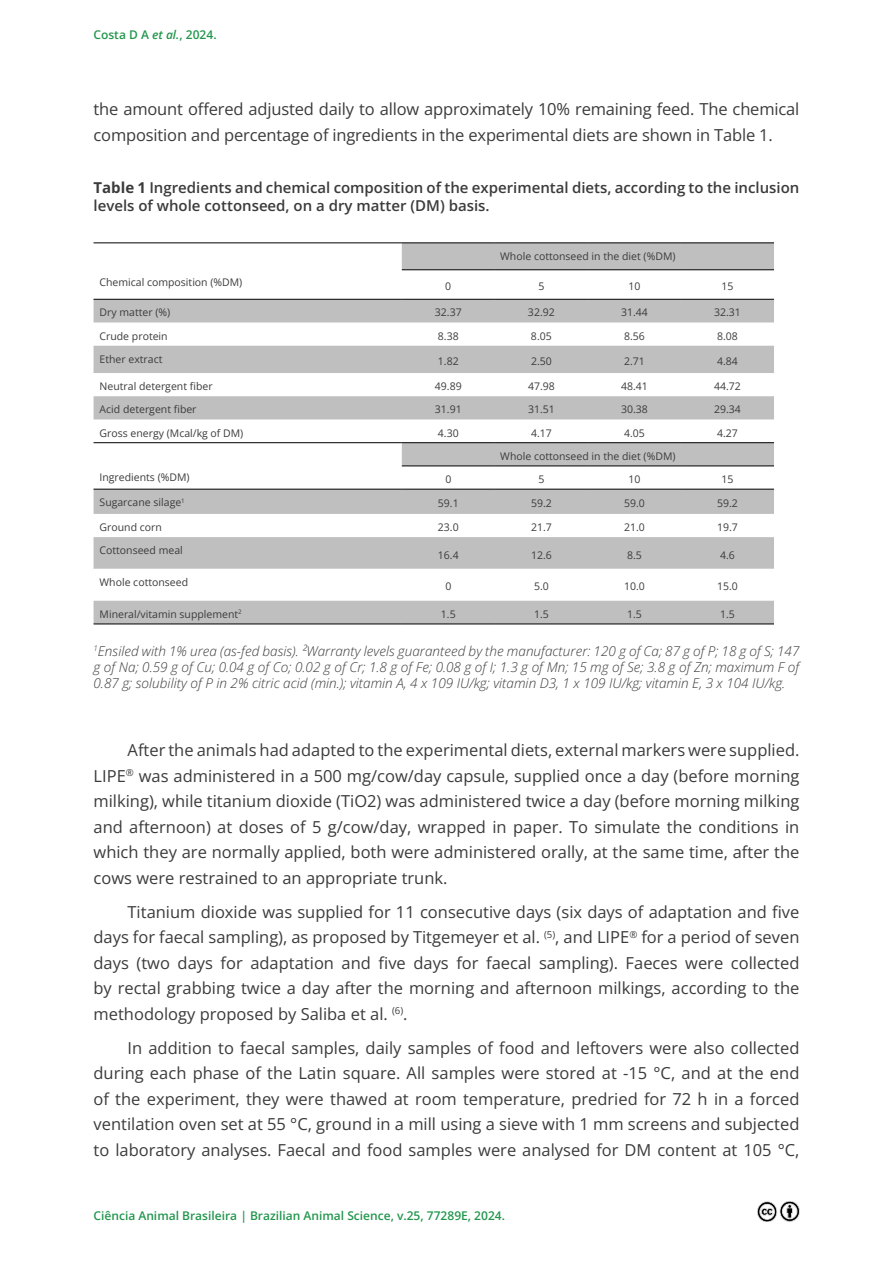
<style>
.page{position:relative;width:893px;height:1263px;background:#fff}
.page>*{position:absolute;margin:0;border:0;box-sizing:border-box;transform-origin:0 0}
.t1{font:16.5px/25.5px "Open Sans";letter-spacing:-.01em;color:#3c3b3b;text-align:justify}
.t2{font:600 15px/18px "Open Sans";color:#3c3b3b}
.t3{font:italic 300 13.5px/16.2px "Open Sans";color:#3c3b3b;text-align:justify}
.t4{font:600 12px "Open Sans";color:#22964d}
.t5{font:10.5px "Open Sans";color:#3c3b3b}
.s1{font-style:italic}
.s2{font-weight:700}
</style>
<div class="page">
<img style="left:757px;top:1201px;width:43px;height:20px">
<svg style="left:94px;top:243px;width:680px;height:381px"></svg>
<hr style="left:94px;top:242px;width:308px;height:1px;background:#000">
<hr style="left:94px;top:299px;width:308px;height:1px;background:#000">
<hr style="left:402px;top:299px;width:93px;height:1px;background:#000">
<hr style="left:495px;top:299px;width:93px;height:1px;background:#000">
<hr style="left:588px;top:299px;width:93px;height:1px;background:#000">
<hr style="left:681px;top:299px;width:93px;height:1px;background:#000">
<hr style="left:402px;top:242px;width:93px;height:1px;background:#000">
<hr style="left:495px;top:242px;width:93px;height:1px;background:#000">
<hr style="left:588px;top:242px;width:93px;height:1px;background:#000">
<hr style="left:681px;top:242px;width:93px;height:1px;background:#000">
<hr style="left:402px;top:269px;width:93px;height:1px;background:#000">
<hr style="left:495px;top:269px;width:93px;height:1px;background:#000">
<hr style="left:588px;top:269px;width:93px;height:1px;background:#000">
<hr style="left:681px;top:269px;width:93px;height:1px;background:#000">
<hr style="left:94px;top:442px;width:308px;height:1px;background:#000">
<hr style="left:94px;top:489px;width:308px;height:1px;background:#000">
<hr style="left:402px;top:442px;width:93px;height:1px;background:#000">
<hr style="left:495px;top:442px;width:93px;height:1px;background:#000">
<hr style="left:588px;top:442px;width:93px;height:1px;background:#000">
<hr style="left:681px;top:442px;width:93px;height:1px;background:#000">
<hr style="left:402px;top:465px;width:93px;height:1px;background:#000">
<hr style="left:495px;top:465px;width:93px;height:1px;background:#000">
<hr style="left:588px;top:465px;width:93px;height:1px;background:#000">
<hr style="left:681px;top:465px;width:93px;height:1px;background:#000">
<hr style="left:402px;top:489px;width:93px;height:1px;background:#000">
<hr style="left:495px;top:489px;width:93px;height:1px;background:#000">
<hr style="left:588px;top:489px;width:93px;height:1px;background:#000">
<hr style="left:681px;top:489px;width:93px;height:1px;background:#000">
<hr style="left:94px;top:624px;width:308px;height:1px;background:#000">
<hr style="left:402px;top:624px;width:93px;height:1px;background:#000">
<hr style="left:495px;top:624px;width:93px;height:1px;background:#000">
<hr style="left:588px;top:624px;width:93px;height:1px;background:#000">
<hr style="left:681px;top:624px;width:93px;height:1px;background:#000">
<p class="t4" style="left:94px;top:26px;width:125px">Costa D A <span class="s1">et al.</span>, 2024.</p>
<p class="t1" style="left:94px;top:96px;width:707px">the amount offered adjusted daily to allow approximately 10% remaining feed. The chemical composition and percentage of ingredients in the experimental diets are shown in Table 1.</p>
<p class="t2" style="left:94px;top:178px;width:707px"><span class="s2">Table 1</span> Ingredients and chemical composition of the experimental diets, according to the inclusion levels of whole cottonseed, on a dry matter (DM) basis.</p>
<p class="t5" style="left:100px;top:275px;width:144px">Chemical composition (%DM)</p>
<p class="t5" style="left:500px;top:249px;width:177px">Whole cottonseed in the diet (%DM)</p>
<p class="t5" style="left:445px;top:279px;width:8px">0</p>
<p class="t5" style="left:538px;top:279px;width:8px">5</p>
<p class="t5" style="left:628px;top:279px;width:14px">10</p>
<p class="t5" style="left:721px;top:279px;width:14px">15</p>
<p class="t5" style="left:100px;top:305px;width:72px">Dry matter (%)</p>
<p class="t5" style="left:435px;top:305px;width:28px">32.37</p>
<p class="t5" style="left:528px;top:305px;width:28px">32.92</p>
<p class="t5" style="left:621px;top:305px;width:28px">31.44</p>
<p class="t5" style="left:714px;top:305px;width:28px">32.31</p>
<p class="t5" style="left:100px;top:329px;width:70px">Crude protein</p>
<p class="t5" style="left:438px;top:329px;width:22px">8.38</p>
<p class="t5" style="left:531px;top:329px;width:22px">8.05</p>
<p class="t5" style="left:624px;top:329px;width:22px">8.56</p>
<p class="t5" style="left:717px;top:329px;width:22px">8.08</p>
<p class="t5" style="left:100px;top:352px;width:64px">Ether extract</p>
<p class="t5" style="left:438px;top:354px;width:22px">1.82</p>
<p class="t5" style="left:531px;top:354px;width:22px">2.50</p>
<p class="t5" style="left:624px;top:354px;width:22px">2.71</p>
<p class="t5" style="left:717px;top:354px;width:22px">4.84</p>
<p class="t5" style="left:100px;top:379px;width:115px">Neutral detergent fiber</p>
<p class="t5" style="left:435px;top:379px;width:28px">49.89</p>
<p class="t5" style="left:528px;top:379px;width:28px">47.98</p>
<p class="t5" style="left:621px;top:379px;width:28px">48.41</p>
<p class="t5" style="left:714px;top:379px;width:28px">44.72</p>
<p class="t5" style="left:100px;top:402px;width:99px">Acid detergent fiber</p>
<p class="t5" style="left:435px;top:402px;width:28px">31.91</p>
<p class="t5" style="left:528px;top:402px;width:28px">31.51</p>
<p class="t5" style="left:621px;top:402px;width:28px">30.38</p>
<p class="t5" style="left:714px;top:402px;width:28px">29.34</p>
<p class="t5" style="left:100px;top:426px;width:145px">Gross energy (Mcal/kg of DM)</p>
<p class="t5" style="left:438px;top:426px;width:22px">4.30</p>
<p class="t5" style="left:531px;top:426px;width:22px">4.17</p>
<p class="t5" style="left:624px;top:426px;width:22px">4.05</p>
<p class="t5" style="left:717px;top:426px;width:22px">4.27</p>
<p class="t5" style="left:100px;top:470px;width:92px">Ingredients (%DM)</p>
<p class="t5" style="left:500px;top:449px;width:177px">Whole cottonseed in the diet (%DM)</p>
<p class="t5" style="left:445px;top:472px;width:8px">0</p>
<p class="t5" style="left:538px;top:472px;width:8px">5</p>
<p class="t5" style="left:628px;top:472px;width:14px">10</p>
<p class="t5" style="left:721px;top:472px;width:14px">15</p>
<p class="t5" style="left:100px;top:495px;width:87px">Sugarcane silage<sup>1</sup></p>
<p class="t5" style="left:438px;top:496px;width:22px">59.1</p>
<p class="t5" style="left:531px;top:496px;width:22px">59.2</p>
<p class="t5" style="left:624px;top:496px;width:22px">59.0</p>
<p class="t5" style="left:717px;top:496px;width:22px">59.2</p>
<p class="t5" style="left:100px;top:520px;width:64px">Ground corn</p>
<p class="t5" style="left:438px;top:520px;width:22px">23.0</p>
<p class="t5" style="left:531px;top:520px;width:22px">21.7</p>
<p class="t5" style="left:624px;top:520px;width:22px">21.0</p>
<p class="t5" style="left:717px;top:520px;width:22px">19.7</p>
<p class="t5" style="left:100px;top:543px;width:85px">Cottonseed meal</p>
<p class="t5" style="left:438px;top:547px;width:22px">16.4</p>
<p class="t5" style="left:531px;top:547px;width:22px">12.6</p>
<p class="t5" style="left:627px;top:547px;width:16px">8.5</p>
<p class="t5" style="left:720px;top:547px;width:16px">4.6</p>
<p class="t5" style="left:100px;top:575px;width:90px">Whole cottonseed</p>
<p class="t5" style="left:445px;top:579px;width:8px">0</p>
<p class="t5" style="left:534px;top:579px;width:16px">5.0</p>
<p class="t5" style="left:624px;top:579px;width:22px">10.0</p>
<p class="t5" style="left:717px;top:579px;width:22px">15.0</p>
<p class="t5" style="left:100px;top:607px;width:144px">Mineral/vitamin supplement<sup>2</sup></p>
<p class="t5" style="left:441px;top:607px;width:16px">1.5</p>
<p class="t5" style="left:534px;top:607px;width:16px">1.5</p>
<p class="t5" style="left:627px;top:607px;width:16px">1.5</p>
<p class="t5" style="left:720px;top:607px;width:16px">1.5</p>
<p class="t3" style="left:94px;top:642px;width:707px"><sup>1</sup>Ensiled with 1% urea (as-fed basis). ²Warranty levels guaranteed by the manufacturer: 120 g of Ca; 87 g of P; 18 g of S; 147 g of Na; 0.59 g of Cu; 0.04 g of Co; 0.02 g of Cr; 1.8 g of Fe; 0.08 g of I; 1.3 g of Mn; 15 mg of Se; 3.8 g of Zn; maximum F of 0.87 g; solubility of P in 2% citric acid (min.); vitamin A, 4 x 109 IU/kg; vitamin D3, 1 x 109 IU/kg; vitamin E, 3 x 104 IU/kg.</p>
<p class="t1" style="left:94px;top:737px;width:707px;text-indent:34px">After the animals had adapted to the experimental diets, external markers were supplied.<br>LIPE<sup>®</sup> was administered in a 500 mg/cow/day capsule, supplied once a day (before morning milking), while titanium dioxide (TiO2) was administered twice a day (before morning milking and afternoon) at doses of 5 g/cow/day, wrapped in paper. To simulate the conditions in which they are normally applied, both were administered orally, at the same time, after the cows were restrained to an appropriate trunk.</p>
<p class="t1" style="left:94px;top:898px;width:707px;text-indent:34px">Titanium dioxide was supplied for 11 consecutive days (six days of adaptation and five days for faecal sampling), as proposed by Titgemeyer et al. <sup>(5)</sup>, and LIPE<sup>®</sup> for a period of seven days (two days for adaptation and five days for faecal sampling). Faeces were collected by rectal grabbing twice a day after the morning and afternoon milkings, according to the methodology proposed by Saliba et al. <sup>(6)</sup>.</p>
<p class="t1" style="left:94px;top:1034px;width:707px;text-indent:34px">In addition to faecal samples, daily samples of food and leftovers were also collected during each phase of the Latin square. All samples were stored at -15 °C, and at the end of the experiment, they were thawed at room temperature, predried for 72 h in a forced ventilation oven set at 55 °C, ground in a mill using a sieve with 1 mm screens and subjected to laboratory analyses. Faecal and food samples were analysed for DM content at 105 °C,</p>
<p class="t4" style="left:94px;top:1208px;width:413px">Ciência Animal Brasileira | Brazilian Animal Science, v.25, 77289E, 2024.</p>
</div>
